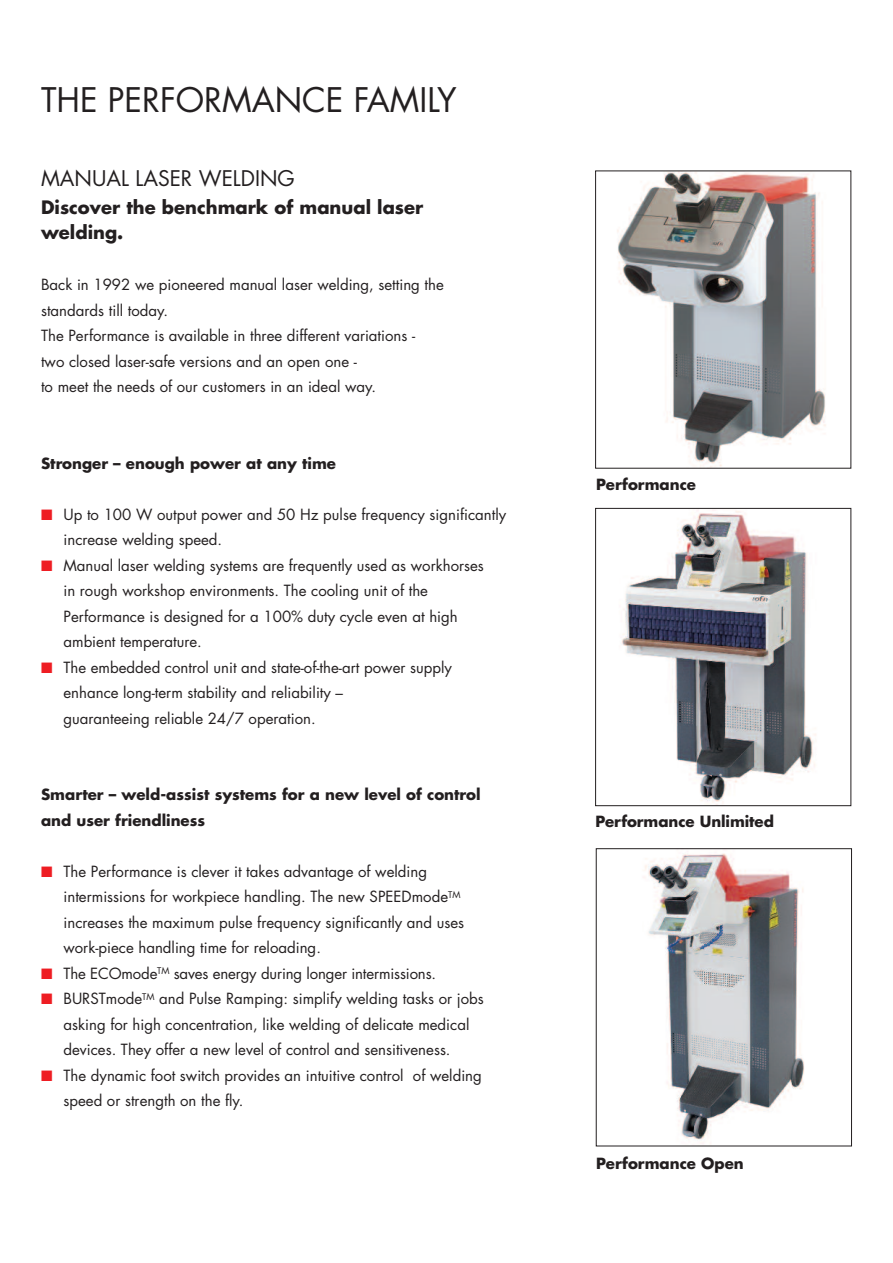
<style>
.page{position:relative;width:893px;height:1263px;background:#fff}
.page>*{position:absolute;margin:0;border:0;box-sizing:border-box;transform-origin:0 0}
.t1{font:33px "Futura";color:#231f20}
.t2{font:21px "Futura";color:#231f20}
.t3{font:700 18px/25.5px "Futura";color:#231f20}
.t4{font:15px/25.5px "Futura";color:#231f20}
.t5{font:700 15px/25.5px "Futura";color:#231f20}
.s1{color:#ee1d23}
</style>
<div class="page">
<img style="left:617px;top:173px;width:209px;height:293px">
<img style="left:643px;top:851px;width:161px;height:293px">
<div style="left:596px;top:848px;width:256px;height:298px;border:1px solid #231f20"></div>
<img style="left:621px;top:510px;width:195px;height:293px">
<div style="left:595px;top:508px;width:256px;height:298px;border:1px solid #231f20"></div>
<h1 class="t1" style="left:41px;top:85px;width:417px">THE PERFORMANCE FAMILY</h1>
<h2 class="t2" style="left:41px;top:169px;width:255px">MANUAL LASER WELDING</h2>
<p class="t3" style="left:41px;top:196px;width:384px">Discover the benchmark of manual laser welding.</p>
<p class="t4" style="left:41px;top:273px;width:404px">Back in 1992 we pioneered manual laser welding, setting the standards till today.<br>The Performance is available in three different variations -<br>two closed laser-safe versions and an open one -<br>to meet the needs of our customers in an ideal way.</p>
<p class="t5" style="left:41px;top:452px;width:296px">Stronger – enough power at any time</p>
<p class="t4" style="left:63px;top:503px;width:444px;text-indent:-22px"><span class="s1">■</span> Up to 100 W output power and 50 Hz pulse frequency significantly increase welding speed.</p>
<p class="t4" style="left:63px;top:554px;width:422px;text-indent:-22px"><span class="s1">■</span> Manual laser welding systems are frequently used as workhorses in rough workshop environments. The cooling unit of the Performance is designed for a 100% duty cycle even at high ambient temperature.</p>
<p class="t4" style="left:63px;top:656px;width:390px;text-indent:-22px"><span class="s1">■</span> The embedded control unit and state-of-the-art power supply enhance long-term stability and reliability –<br>guaranteeing reliable 24/7 operation.</p>
<p class="t5" style="left:41px;top:783px;width:441px">Smarter – weld-assist systems for a new level of control and user friendliness</p>
<p class="t4" style="left:63px;top:860px;width:402px;text-indent:-22px"><span class="s1">■</span> The Performance is clever it takes advantage of welding intermissions for workpiece handling. The new SPEEDmode<sup>TM </sup>increases the maximum pulse frequency significantly and uses work-piece handling time for reloading.</p>
<p class="t4" style="left:41px;top:962px;width:397px"><span class="s1">■</span> The ECOmode<sup>TM</sup> saves energy during longer intermissions.</p>
<p class="t4" style="left:63px;top:987px;width:422px;text-indent:-22px"><span class="s1">■</span> BURSTmode<sup>TM</sup> and Pulse Ramping: simplify welding tasks or jobs asking for high concentration, like welding of delicate medical devices. They offer a new level of control and sensitiveness.</p>
<p class="t4" style="left:63px;top:1064px;width:420px;text-indent:-22px"><span class="s1">■</span> The dynamic foot switch provides an intuitive control of welding speed or strength on the fly.</p>
<p class="t5" style="left:596px;top:472px;width:102px">Performance</p>
<p class="t5" style="left:595px;top:810px;width:180px">Performance Unlimited</p>
<p class="t5" style="left:596px;top:1151px;width:149px">Performance Open</p>
</div>
